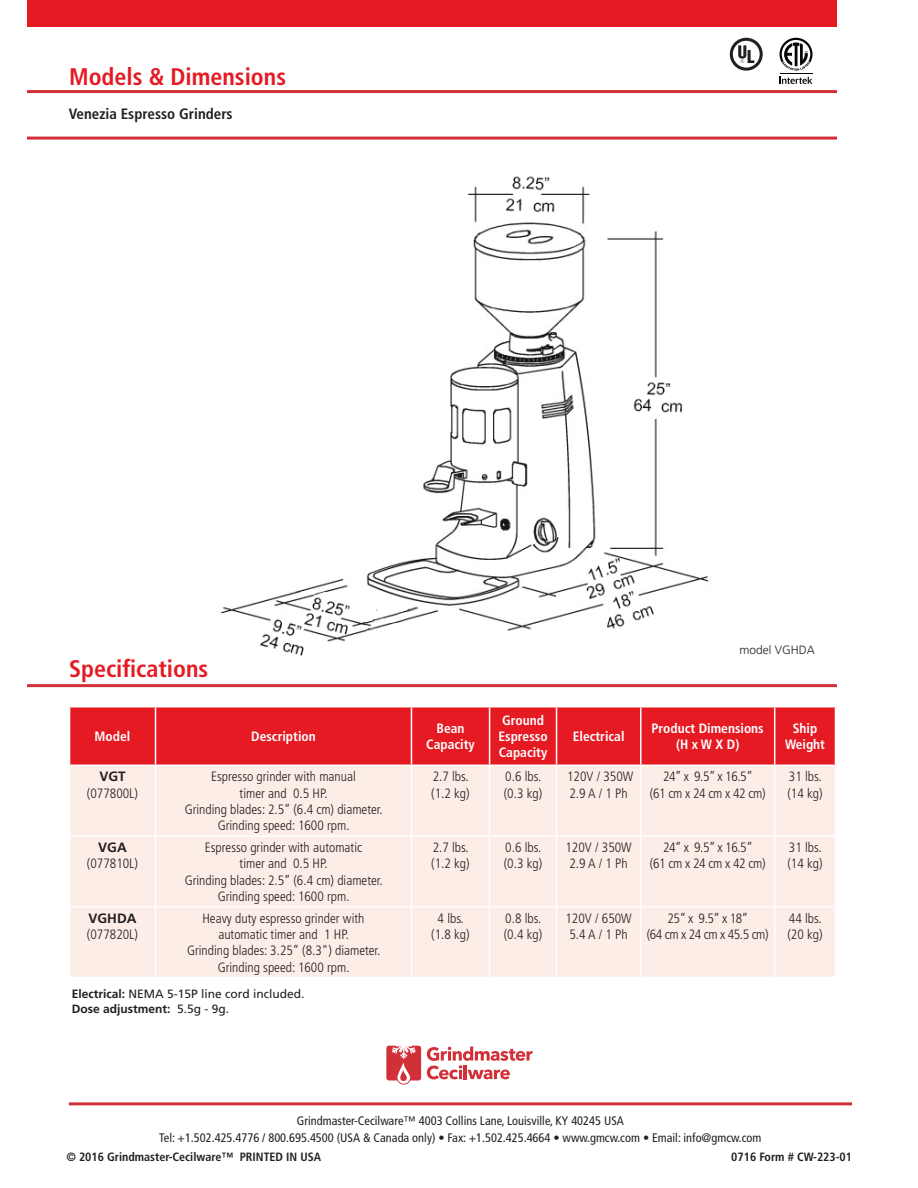
<style>
.page{position:relative;width:918px;height:1188px;background:#fff}
.page>*{position:absolute;margin:0;border:0;box-sizing:border-box;transform-origin:0 0}
.t1{font:700 condensed 24px "Frutiger LT Std";color:#e51a23}
.t2{font:700 condensed 15px "Frutiger LT Std";color:#231f20}
.t3{font:300 condensed 13.5px/16.2px "Frutiger LT Std";color:#231f20}
.t4{font:700 condensed 13.5px/16.2px "Frutiger LT Std";color:#fff;text-align:center}
.t5{font:300 condensed 13.5px/16.2px "Frutiger LT Std";letter-spacing:-.02em;color:#231f20;text-align:center}
.t6{font:300 condensed 13.5px/16.2px "Frutiger LT Std";letter-spacing:-.03em;color:#231f20;text-align:center}
.t7{font:700 13.5px "Frutiger LT Std";color:#231f20}
.t8{font:condensed 12.3px/16.5px "Frutiger LT Std";color:#231f20;text-align:center}
.t9{font:12px/14.4px "Frutiger LT Std";color:#231f20}
.t10{font:700 condensed 12px "Frutiger LT Std";color:#231f20}
.t11{font:300 12px "Frutiger LT Std";color:#231f20}
.s1{font-weight:700}
</style>
<div class="page">
<img style="left:220px;top:176px;width:489px;height:480px">
<div style="left:27px;top:0;width:810px;height:27px;background:#e51a23"></div>
<hr style="left:27px;top:90px;width:810px;height:3px;background:#d23038">
<hr style="left:27px;top:137px;width:810px;height:3px;background:#d23038">
<div style="left:70px;top:707px;width:765px;height:58px;background:#e51a23"></div>
<div style="left:70px;top:766px;width:765px;height:211px;background:#fcede6"></div>
<hr style="left:155px;top:707px;width:1px;height:58px;background:#fff">
<hr style="left:411px;top:707px;width:1px;height:58px;background:#fff">
<hr style="left:489px;top:707px;width:1px;height:58px;background:#fff">
<hr style="left:556px;top:707px;width:1px;height:58px;background:#fff">
<hr style="left:640px;top:707px;width:2px;height:58px;background:#fff">
<hr style="left:774px;top:707px;width:1px;height:58px;background:#fff">
<hr style="left:155px;top:766px;width:1px;height:69px;background:#fff">
<hr style="left:411px;top:766px;width:1px;height:69px;background:#fff">
<hr style="left:489px;top:766px;width:1px;height:69px;background:#fff">
<hr style="left:556px;top:766px;width:1px;height:69px;background:#fff">
<hr style="left:640px;top:766px;width:2px;height:69px;background:#fff">
<hr style="left:774px;top:766px;width:1px;height:69px;background:#fff">
<hr style="left:70px;top:835px;width:86px;height:2px;background:#fff">
<hr style="left:156px;top:835px;width:255px;height:2px;background:#fff">
<hr style="left:155px;top:837px;width:1px;height:69px;background:#fff">
<hr style="left:411px;top:835px;width:79px;height:2px;background:#fff">
<hr style="left:411px;top:837px;width:1px;height:69px;background:#fff">
<hr style="left:490px;top:835px;width:67px;height:2px;background:#fff">
<hr style="left:489px;top:837px;width:1px;height:69px;background:#fff">
<hr style="left:557px;top:835px;width:84px;height:2px;background:#fff">
<hr style="left:556px;top:837px;width:1px;height:69px;background:#fff">
<hr style="left:641px;top:835px;width:134px;height:2px;background:#fff">
<hr style="left:640px;top:837px;width:2px;height:69px;background:#fff">
<hr style="left:775px;top:835px;width:60px;height:2px;background:#fff">
<hr style="left:774px;top:837px;width:1px;height:69px;background:#fff">
<hr style="left:70px;top:906px;width:86px;height:2px;background:#fff">
<hr style="left:156px;top:906px;width:255px;height:2px;background:#fff">
<hr style="left:155px;top:908px;width:1px;height:69px;background:#fff">
<hr style="left:411px;top:906px;width:79px;height:2px;background:#fff">
<hr style="left:411px;top:908px;width:1px;height:69px;background:#fff">
<hr style="left:490px;top:906px;width:67px;height:2px;background:#fff">
<hr style="left:489px;top:908px;width:1px;height:69px;background:#fff">
<hr style="left:557px;top:906px;width:84px;height:2px;background:#fff">
<hr style="left:556px;top:908px;width:1px;height:69px;background:#fff">
<hr style="left:641px;top:906px;width:134px;height:2px;background:#fff">
<hr style="left:640px;top:908px;width:2px;height:69px;background:#fff">
<hr style="left:775px;top:906px;width:60px;height:2px;background:#fff">
<hr style="left:774px;top:908px;width:1px;height:69px;background:#fff">
<hr style="left:27px;top:684px;width:810px;height:3px;background:#d23038">
<hr style="left:69px;top:1102px;width:783px;height:3px;background:#d23038">
<svg style="left:386px;top:1046px;width:35px;height:39px"></svg>
<svg style="left:427px;top:1047px;width:106px;height:32px"></svg>
<svg style="left:780px;top:77px;width:33px;height:7px"></svg>
<hr style="left:780px;top:73px;width:33px;height:1px;background:#040503">
<svg style="left:780px;top:38px;width:33px;height:33px"></svg>
<svg style="left:730px;top:38px;width:33px;height:33px"></svg>
<h1 class="t1" style="left:69px;top:62px;width:218px">Models &amp; Dimensions</h1>
<p class="t2" style="left:69px;top:105px;width:165px">Venezia Espresso Grinders</p>
<h1 class="t1" style="left:69px;top:654px;width:141px">Specifications</h1>
<p class="t4" style="left:95px;top:728px;width:37px">Model</p>
<p class="t4" style="left:251px;top:728px;width:66px">Description</p>
<p class="t4" style="left:426px;top:720px;width:50px">Bean<br>Capacity</p>
<p class="t4" style="left:499px;top:712px;width:51px;text-align:left">Ground<br>Espresso<br>Capacity</p>
<p class="t11" style="left:739px;top:643px;width:77px">model VGHDA</p>
<p class="t4" style="left:573px;top:728px;width:53px">Electrical</p>
<p class="t4" style="left:652px;top:720px;width:114px">Product Dimensions (H x W X D)</p>
<p class="t4" style="left:785px;top:720px;width:41px">Ship<br>Weight</p>
<p class="t7" style="left:99px;top:769px;width:28px">VGT</p>
<p class="t3" style="left:87px;top:785px;width:53px">(077800L)</p>
<p class="t3" style="left:185px;top:769px;width:199px;text-align:center">Espresso grinder with manual<br>timer and 0.5 HP.<br>Grinding blades: 2.5” (6.4 cm) diameter.<br>Grinding speed: 1600 rpm.</p>
<p class="t3" style="left:431px;top:769px;width:40px">2.7 lbs. (1.2 kg)</p>
<p class="t3" style="left:504px;top:769px;width:40px">0.6 lbs. (0.3 kg)</p>
<p class="t3" style="left:567px;top:769px;width:68px">120V / 350W<br>2.9 A / 1 Ph</p>
<p class="t5" style="left:650px;top:769px;width:117px">24” x 9.5” x 16.5”<br>(61 cm x 24 cm x 42 cm)</p>
<p class="t3" style="left:787px;top:769px;width:37px">31 lbs. (14 kg)</p>
<p class="t7" style="left:98px;top:840px;width:30px">VGA</p>
<p class="t3" style="left:87px;top:856px;width:53px">(077810L)</p>
<p class="t3" style="left:185px;top:840px;width:199px;text-align:center">Espresso grinder with automatic<br>timer and 0.5 HP.<br>Grinding blades: 2.5” (6.4 cm) diameter.<br>Grinding speed: 1600 rpm.</p>
<p class="t3" style="left:431px;top:840px;width:40px">2.7 lbs. (1.2 kg)</p>
<p class="t3" style="left:504px;top:840px;width:40px">0.6 lbs. (0.3 kg)</p>
<p class="t3" style="left:565px;top:840px;width:68px">120V / 350W<br>2.9 A / 1 Ph</p>
<p class="t5" style="left:650px;top:840px;width:117px">24” x 9.5” x 16.5”<br>(61 cm x 24 cm x 42 cm)</p>
<p class="t3" style="left:787px;top:840px;width:37px">31 lbs. (14 kg)</p>
<p class="t7" style="left:89px;top:910px;width:49px">VGHDA</p>
<p class="t3" style="left:87px;top:927px;width:53px">(077820L)</p>
<p class="t3" style="left:187px;top:910px;width:195px;text-align:center">Heavy duty espresso grinder with automatic timer and 1 HP.<br>Grinding blades: 3.25” (8.3") diameter.<br>Grinding speed: 1600 rpm.</p>
<p class="t3" style="left:431px;top:910px;width:40px;text-align:center">4 lbs. (1.8 kg)</p>
<p class="t3" style="left:504px;top:910px;width:40px">0.8 lbs. (0.4 kg)</p>
<p class="t3" style="left:565px;top:910px;width:68px">120V / 650W<br>5.4 A / 1 Ph</p>
<p class="t6" style="left:647px;top:910px;width:123px">25” x 9.5” x 18”<br>(64 cm x 24 cm x 45.5 cm)</p>
<p class="t3" style="left:787px;top:910px;width:37px">44 lbs. (20 kg)</p>
<p class="t9" style="left:72px;top:987px;width:234px"><span class="s1">Electrical:</span> NEMA 5-15P line cord included.<br><span class="s1">Dose adjustment:</span> 5.5g - 9g.</p>
<p class="t8" style="left:159px;top:1113px;width:604px">Grindmaster-Cecilware™ 4003 Collins Lane, Louisville, KY 40245 USA<br>Tel: +1.502.425.4776 / 800.695.4500 (USA &amp; Canada only) • Fax: +1.502.425.4664 • www.gmcw.com • Email: info@gmcw.com</p>
<p class="t10" style="left:66px;top:1150px;width:256px">© 2016 Grindmaster-Cecilware™ PRINTED IN USA</p>
<p class="t10" style="left:731px;top:1150px;width:122px">0716 Form # CW-223-01</p>
</div>
